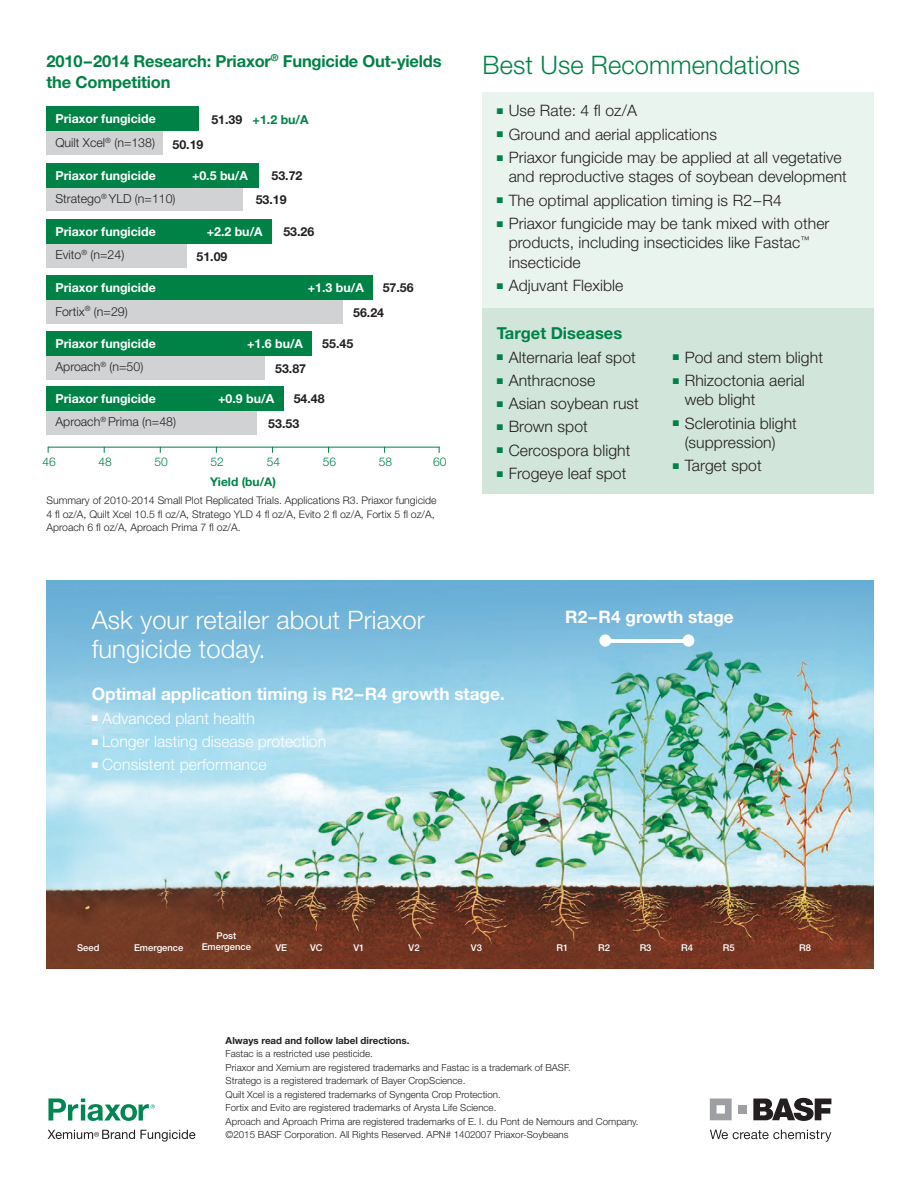
<style>
.page{position:relative;width:918px;height:1188px;background:#fff}
.page>*{position:absolute;margin:0;border:0;box-sizing:border-box;transform-origin:0 0}
.t1{font:300 25.5px/29.2px "Helvetica Neue";letter-spacing:.005em;color:#fff}
.t2{font:300 25.5px "Helvetica Neue";letter-spacing:.005em;color:#008247}
.t3{font:700 17.25px "Helvetica Neue";color:#fff}
.t4{font:700 16.5px/21px "Helvetica Neue";letter-spacing:-.01em;color:#008247}
.t5{font:300 15.75px/19.5px "Helvetica Neue";letter-spacing:.005em;color:#231f20}
.t6{font:300 15.75px "Helvetica Neue";letter-spacing:.005em;color:#fff}
.t7{font:700 12.3px/23.2px "Helvetica Neue";color:#fff}
.t8{font:300 12.3px/23.2px "Helvetica Neue";color:#231f20}
.t9{font:700 12.3px/24.3px "Helvetica Neue";color:#231f20}
.t10{font:700 12.3px "Helvetica Neue";color:#008247}
.t11{font:300 12px "Helvetica Neue";color:#008247}
.t12{font:700 12px "Helvetica Neue";color:#008247}
.t13{font:300 10.5px/13.5px "Helvetica Neue";color:#231f20}
.t14{font:300 9.75px/13.5px "Helvetica Neue";color:#231f20}
.t15{font:700 9.75px "Helvetica Neue";color:#231f20}
.t16{font:500 9.45px "Helvetica Neue";color:#fff}
.s1{color:#231f20}
.s2{font-weight:300;color:#231f20}
.s3{font-weight:700;color:#fff}
.s4{color:#008247}
</style>
<div class="page">
<div style="left:482px;top:93px;width:392px;height:264px;background:#eaf4ee"></div>
<div style="left:482px;top:308px;width:392px;height:186px;background:#d1e5da"></div>
<svg style="left:48px;top:1130px;width:147px;height:11px"></svg>
<svg style="left:48px;top:1099px;width:107px;height:22px"></svg>
<img style="left:46px;top:580px;width:827px;height:389px">
<div style="left:599px;top:634px;width:12px;height:13px;background:#fff;border-radius:50%"></div>
<div style="left:683px;top:634px;width:11px;height:13px;background:#fff;border-radius:50%"></div>
<hr style="left:604px;top:639px;width:83px;height:3px;background:#fff">
<div style="left:46px;top:131px;width:117px;height:24px;background:#d1d2d4"></div>
<div style="left:46px;top:188px;width:196px;height:23px;background:#d1d2d4"></div>
<div style="left:46px;top:244px;width:141px;height:24px;background:#d1d2d4"></div>
<div style="left:46px;top:300px;width:297px;height:24px;background:#d1d2d4"></div>
<div style="left:46px;top:356px;width:219px;height:24px;background:#d1d2d4"></div>
<div style="left:46px;top:411px;width:211px;height:24px;background:#d1d2d4"></div>
<hr style="left:48px;top:447px;width:392px;height:1px;background:#008247">
<div style="left:46px;top:106px;width:153px;height:25px;background:#008247"></div>
<div style="left:46px;top:163px;width:213px;height:25px;background:#008247"></div>
<div style="left:46px;top:219px;width:226px;height:25px;background:#008247"></div>
<div style="left:46px;top:275px;width:327px;height:25px;background:#008247"></div>
<div style="left:46px;top:331px;width:266px;height:25px;background:#008247"></div>
<div style="left:46px;top:386px;width:238px;height:25px;background:#008247"></div>
<svg style="left:710px;top:1099px;width:22px;height:21px"></svg>
<div style="left:738px;top:1105px;width:9px;height:9px;background:#9d9fa2"></div>
<svg style="left:753px;top:1098px;width:78px;height:23px"></svg>
<svg style="left:710px;top:1130px;width:121px;height:12px"></svg>
<p class="t4" style="left:46px;top:50px;width:397px">2010–2014 Research: Priaxor<sup>®</sup> Fungicide Out-yields the Competition</p>
<p class="t10" style="left:211px;top:112px;width:99px"><span class="s1">51.39</span> +1.2 bu/A</p>
<p class="t7" style="left:55px;top:107px;width:102px">Priaxor fungicide<br><span class="s2">Quilt Xcel</span><sup>®</sup> <span class="s2">(n=138)</span></p>
<p class="t8" style="left:55px;top:164px;width:122px"><span class="s3">Priaxor fungicide<br></span>Stratego<sup>®</sup> YLD (n=110)</p>
<p class="t7" style="left:55px;top:220px;width:102px">Priaxor fungicide<br><span class="s2">Evito</span><sup>®</sup> <span class="s2">(n=24)</span></p>
<p class="t7" style="left:55px;top:276px;width:102px">Priaxor fungicide<br><span class="s2">Fortix</span><sup>®</sup> <span class="s2">(n=29)</span></p>
<p class="t7" style="left:55px;top:332px;width:102px">Priaxor fungicide<br><span class="s2">Aproach</span><sup>®</sup> <span class="s2">(n=50)</span></p>
<p class="t8" style="left:55px;top:387px;width:122px"><span class="s3">Priaxor fungicide<br></span>Aproach<sup>®</sup> Prima (n=48)</p>
<p class="t9" style="left:173px;top:132px;width:32px">50.19</p>
<p class="t7" style="left:192px;top:164px;width:58px">+0.5 bu/A</p>
<p class="t9" style="left:256px;top:163px;width:48px;text-indent:16px">53.72<br>53.19</p>
<p class="t7" style="left:207px;top:220px;width:58px">+2.2 bu/A</p>
<p class="t9" style="left:283px;top:219px;width:32px">53.26</p>
<p class="t9" style="left:197px;top:244px;width:32px">51.09</p>
<p class="t7" style="left:308px;top:276px;width:58px">+1.3 bu/A</p>
<p class="t9" style="left:353px;top:276px;width:62px;text-indent:30px">57.56<br>56.24</p>
<p class="t7" style="left:247px;top:332px;width:58px">+1.6 bu/A</p>
<p class="t9" style="left:322px;top:332px;width:32px">55.45</p>
<p class="t9" style="left:275px;top:356px;width:32px">53.87</p>
<p class="t7" style="left:218px;top:387px;width:58px">+0.9 bu/A</p>
<p class="t9" style="left:268px;top:387px;width:58px;text-indent:26px">54.48<br>53.53</p>
<p class="t11" style="left:42px;top:454px;width:15px">46</p>
<p class="t11" style="left:98px;top:454px;width:15px">48</p>
<p class="t11" style="left:155px;top:454px;width:15px">50</p>
<p class="t11" style="left:211px;top:454px;width:15px">52</p>
<p class="t11" style="left:267px;top:454px;width:15px">54</p>
<p class="t11" style="left:323px;top:454px;width:15px">56</p>
<p class="t11" style="left:379px;top:454px;width:15px">58</p>
<p class="t11" style="left:433px;top:454px;width:15px">60</p>
<p class="t12" style="left:210px;top:474px;width:67px">Yield (bu/A)</p>
<p class="t13" style="left:46px;top:494px;width:392px">Summary of 2010-2014 Small Plot Replicated Trials. Applications R3. Priaxor fungicide<br>4 fl oz/A, Quilt Xcel 10.5 fl oz/A, Stratego YLD 4 fl oz/A, Evito 2 fl oz/A, Fortix 5 fl oz/A,<br>Aproach 6 fl oz/A, Aproach Prima 7 fl oz/A.</p>
<h1 class="t1" style="left:92px;top:605px;width:335px">Ask your retailer about Priaxor fungicide today.</h1>
<h1 class="t2" style="left:483px;top:49px;width:319px">Best Use Recommendations</h1>
<p class="t5" style="left:497px;top:101px;width:142px"><span class="s4">■</span> Use Rate: 4 fl oz/A</p>
<p class="t5" style="left:497px;top:124px;width:222px"><span class="s4">■</span> Ground and aerial applications</p>
<p class="t5" style="left:509px;top:147px;width:340px;text-indent:-12px"><span class="s4">■</span> Priaxor fungicide may be applied at all vegetative and reproductive stages of soybean development</p>
<p class="t5" style="left:497px;top:190px;width:287px"><span class="s4">■</span> The optimal application timing is R2–R4</p>
<p class="t5" style="left:509px;top:213px;width:322px;text-indent:-12px"><span class="s4">■</span> Priaxor fungicide may be tank mixed with other products, including insecticides like Fastac<sup>™ </sup>insecticide</p>
<p class="t5" style="left:497px;top:275px;width:128px"><span class="s4">■</span> Adjuvant Flexible</p>
<p class="t4" style="left:497px;top:323px;width:127px">Target Diseases</p>
<p class="t5" style="left:497px;top:347px;width:141px"><span class="s4">■</span> Alternaria leaf spot</p>
<p class="t5" style="left:497px;top:370px;width:100px"><span class="s4">■</span> Anthracnose</p>
<p class="t5" style="left:497px;top:393px;width:144px"><span class="s4">■</span> Asian soybean rust</p>
<p class="t5" style="left:497px;top:417px;width:93px"><span class="s4">■</span> Brown spot</p>
<p class="t5" style="left:497px;top:440px;width:135px"><span class="s4">■</span> Cercospora blight</p>
<p class="t5" style="left:497px;top:463px;width:131px"><span class="s4">■</span> Frogeye leaf spot</p>
<p class="t5" style="left:673px;top:347px;width:152px"><span class="s4">■</span> Pod and stem blight</p>
<p class="t5" style="left:685px;top:370px;width:122px;text-indent:-12px"><span class="s4">■</span> Rhizoctonia aerial web blight</p>
<p class="t5" style="left:673px;top:413px;width:126px;text-align:center"><span class="s4">■</span> Sclerotinia blight (suppression)</p>
<p class="t5" style="left:673px;top:456px;width:90px"><span class="s4">■</span> Target spot</p>
<p class="t3" style="left:565px;top:606px;width:170px">R2–R4 growth stage</p>
<p class="t3" style="left:92px;top:683px;width:415px">Optimal application timing is R2–R4 growth stage.</p>
<p class="t6" style="left:92px;top:708px;width:165px">■ Advanced plant health</p>
<p class="t6" style="left:92px;top:732px;width:236px">■ Longer lasting disease protection</p>
<p class="t6" style="left:92px;top:755px;width:176px">■ Consistent performance</p>
<p class="t16" style="left:216px;top:930px;width:21px">Post</p>
<p class="t16" style="left:77px;top:942px;width:24px">Seed</p>
<p class="t16" style="left:134px;top:942px;width:51px">Emergence</p>
<p class="t16" style="left:202px;top:941px;width:51px">Emergence</p>
<p class="t16" style="left:276px;top:942px;width:13px">VE</p>
<p class="t16" style="left:310px;top:942px;width:14px">VC</p>
<p class="t16" style="left:354px;top:942px;width:12px">V1</p>
<p class="t16" style="left:409px;top:942px;width:12px">V2</p>
<p class="t16" style="left:471px;top:942px;width:12px">V3</p>
<p class="t16" style="left:556px;top:942px;width:13px">R1</p>
<p class="t16" style="left:598px;top:942px;width:13px">R2</p>
<p class="t16" style="left:640px;top:942px;width:13px">R3</p>
<p class="t16" style="left:681px;top:942px;width:13px">R4</p>
<p class="t16" style="left:723px;top:942px;width:13px">R5</p>
<p class="t16" style="left:799px;top:942px;width:13px">R8</p>
<p class="t15" style="left:226px;top:1034px;width:185px">Always read and follow label directions.</p>
<p class="t14" style="left:226px;top:1047px;width:414px">Fastac is a restricted use pesticide.<br>Priaxor and Xemium are registered trademarks and Fastac is a trademark of BASF.<br>Stratego is a registered trademark of Bayer CropScience.<br>Quilt Xcel is a registered trademarks of Syngenta Crop Protection.<br>Fortix and Evito are registered trademarks of Arysta Life Science.<br>Aproach and Aproach Prima are registered trademarks of E. I. du Pont de Nemours and Company. ©2015 BASF Corporation. All Rights Reserved. APN# 1402007 Priaxor-Soybeans</p>
</div>
